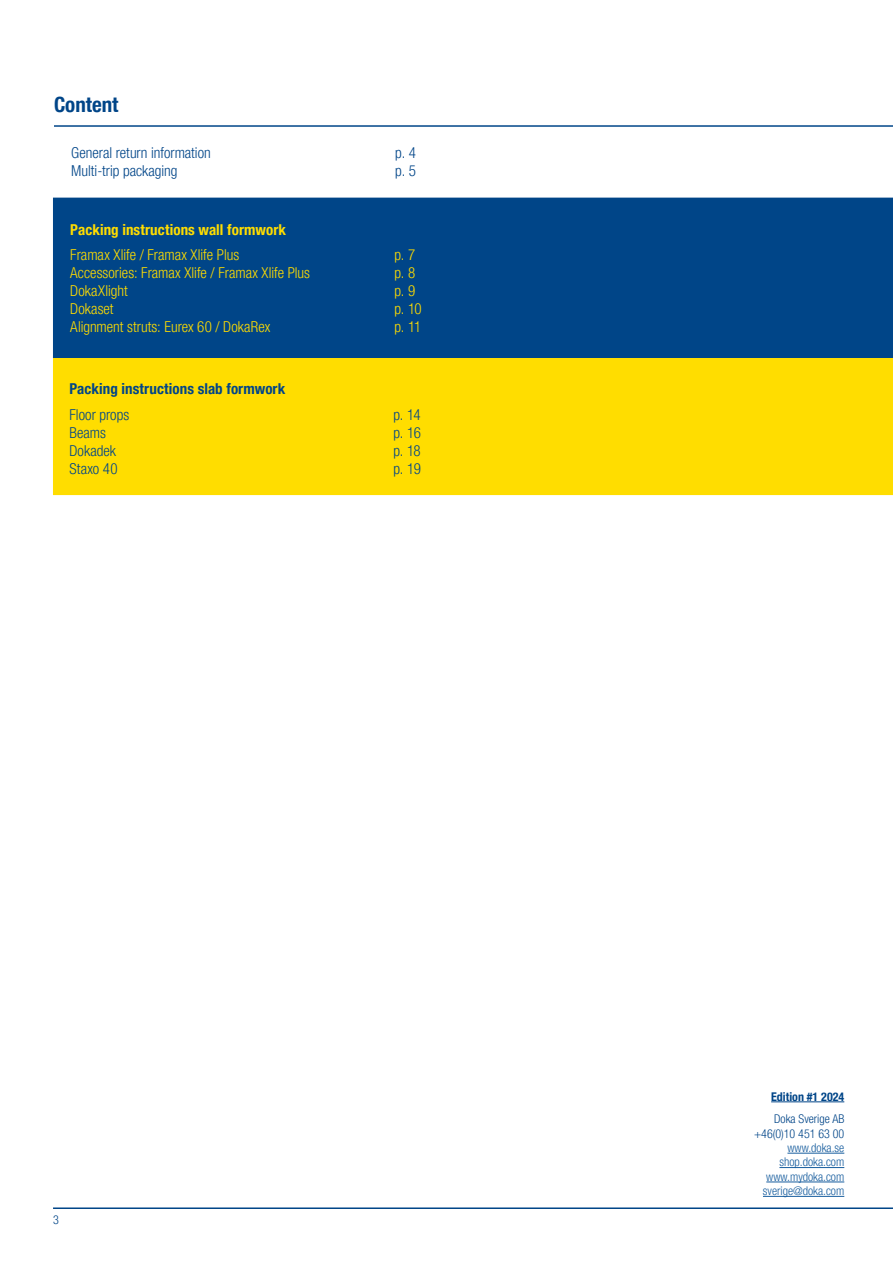
<style>
.page{position:relative;width:893px;height:1263px;background:#fff}
.page>*{position:absolute;margin:0;border:0;box-sizing:border-box;transform-origin:0 0}
.t1{font:700 condensed 21px "Helvetica Neue LT Pro";color:#004588}
.t2{font:300 condensed 15px "Helvetica Neue LT Pro";color:#fd0}
.t3{font:300 condensed 15px "Helvetica Neue LT Pro";color:#004588}
.t4{font:700 condensed 15px "Helvetica Neue LT Pro";letter-spacing:.005em;color:#004588}
.t5{font:700 condensed 15px "Helvetica Neue LT Pro";letter-spacing:.005em;color:#fd0}
.t6{font:300 condensed 12px "Helvetica Neue LT Pro";color:#175d9e}
.t7{font:300 condensed 12px "Helvetica Neue LT Pro";color:#004588}
.t8{font:700 condensed 12px "Helvetica Neue LT Pro";color:#004588}
</style>
<div class="page">
<div style="left:53px;top:357px;width:839px;height:138px;background:#fd0"></div>
<div style="left:53px;top:198px;width:839px;height:159px;background:#004588"></div>
<div style="left:53px;top:198px;width:840px;height:160px;border:1px solid #004588"></div>
<hr style="left:771px;top:1101px;width:73px;height:1px;background:#004588">
<hr style="left:787px;top:1153px;width:57px;height:1px;background:#175d9e">
<hr style="left:779px;top:1167px;width:65px;height:1px;background:#175d9e">
<hr style="left:766px;top:1182px;width:78px;height:1px;background:#175d9e">
<hr style="left:763px;top:1196px;width:81px;height:1px;background:#175d9e">
<hr style="left:53px;top:1207px;width:840px;height:2px;background:#004588">
<hr style="left:54px;top:125px;width:839px;height:2px;background:#004588">
<p class="t1" style="left:54px;top:92px;width:66px">Content</p>
<p class="t3" style="left:71px;top:144px;width:141px">General return information</p>
<p class="t3" style="left:395px;top:144px;width:22px">p. 4</p>
<p class="t3" style="left:71px;top:162px;width:108px">Multi-trip packaging</p>
<p class="t3" style="left:395px;top:162px;width:22px">p. 5</p>
<p class="t5" style="left:70px;top:220px;width:217px">Packing instructions wall formwork</p>
<p class="t2" style="left:70px;top:246px;width:170px">Framax Xlife / Framax Xlife Plus</p>
<p class="t2" style="left:394px;top:246px;width:22px">p. 7</p>
<p class="t2" style="left:70px;top:264px;width:241px">Accessories: Framax Xlife / Framax Xlife Plus</p>
<p class="t2" style="left:394px;top:264px;width:22px">p. 8</p>
<p class="t2" style="left:70px;top:282px;width:59px">DokaXlight</p>
<p class="t2" style="left:394px;top:282px;width:22px">p. 9</p>
<p class="t2" style="left:70px;top:300px;width:45px">Dokaset</p>
<p class="t2" style="left:394px;top:300px;width:29px">p. 10</p>
<p class="t2" style="left:70px;top:318px;width:201px">Alignment struts: Eurex 60 / DokaRex</p>
<p class="t2" style="left:394px;top:318px;width:29px">p. 11</p>
<p class="t4" style="left:69px;top:380px;width:217px">Packing instructions slab formwork</p>
<p class="t3" style="left:69px;top:406px;width:61px">Floor props</p>
<p class="t3" style="left:393px;top:406px;width:29px">p. 14</p>
<p class="t3" style="left:69px;top:424px;width:38px">Beams</p>
<p class="t3" style="left:393px;top:424px;width:29px">p. 16</p>
<p class="t3" style="left:69px;top:442px;width:48px">Dokadek</p>
<p class="t3" style="left:393px;top:442px;width:29px">p. 18</p>
<p class="t3" style="left:69px;top:460px;width:50px">Staxo 40</p>
<p class="t3" style="left:393px;top:460px;width:29px">p. 19</p>
<p class="t7" style="left:53px;top:1212px;width:7px">3</p>
<p class="t8" style="left:771px;top:1089px;width:75px">Edition #1 2024</p>
<p class="t7" style="left:774px;top:1112px;width:72px">Doka Sverige AB</p>
<p class="t7" style="left:754px;top:1126px;width:92px">+46(0)10 451 63 00</p>
<p class="t6" style="left:787px;top:1141px;width:58px">www.doka.se</p>
<p class="t6" style="left:779px;top:1155px;width:66px">shop.doka.com</p>
<p class="t6" style="left:766px;top:1169px;width:80px">www.mydoka.com</p>
<p class="t6" style="left:763px;top:1184px;width:83px">sverige@doka.com</p>
</div>
